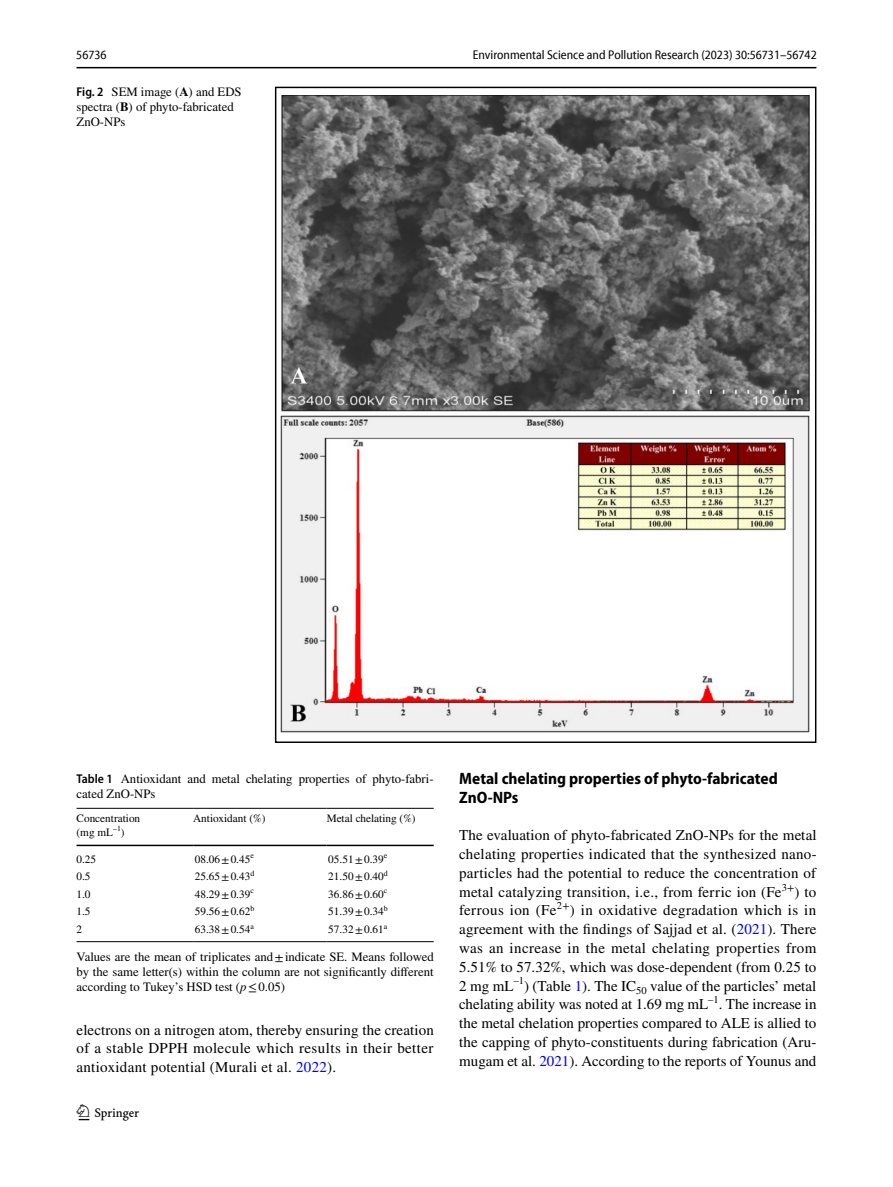
<style>
.page{position:relative;width:893px;height:1187px;background:#fff}
.page>*{position:absolute;margin:0;border:0;box-sizing:border-box;transform-origin:0 0}
.t1{font:22.5px "Springnew Regular 2";color:#000}
.t2{font:700 semi-condensed 16.5px/18.8px "Myriad Pro";color:#000}
.t3{font:15px/18.8px "STIX";letter-spacing:.01em;color:#000;text-align:justify}
.t4{font:12.75px/15px "STIX";color:#000}
.t5{font:semi-condensed 12.75px "Myriad Pro Unic";color:#000}
.t6{font:11.25px/13.5px "STIX";color:#000}
.s1{font-family:"Myriad Pro";font-weight:600;font-stretch:semi-condensed}
.s2{font-weight:700}
.s3{font-style:italic}
.s4{color:#00f}
</style>
<div class="page">
<hr style="left:77px;top:67px;width:739px;height:1px;background:#000">
<img style="left:281px;top:95px;width:529px;height:637px">
<hr style="left:77px;top:807px;width:116px;height:1px;background:#000">
<hr style="left:77px;top:844px;width:116px;height:2px;background:#000">
<hr style="left:193px;top:807px;width:134px;height:1px;background:#000">
<hr style="left:193px;top:844px;width:134px;height:2px;background:#000">
<hr style="left:327px;top:807px;width:107px;height:1px;background:#000">
<hr style="left:327px;top:844px;width:107px;height:2px;background:#000">
<hr style="left:77px;top:941px;width:116px;height:1px;background:#000">
<hr style="left:193px;top:941px;width:134px;height:1px;background:#000">
<hr style="left:327px;top:941px;width:107px;height:1px;background:#000">
<p class="t5" style="left:76px;top:50px;width:32px">56736</p>
<p class="t5" style="left:473px;top:50px;width:346px">Environmental Science and Pollution Research (2023) 30:56731–56742</p>
<p class="t4" style="left:77px;top:85px;width:167px"><span class="s1">Fig. 2</span> SEM image (<span class="s2">A</span>) and EDS spectra (<span class="s2">B</span>) of phyto-fabricated<br>ZnO-NPs</p>
<p class="t4" style="left:77px;top:771px;width:359px"><span class="s1">Table 1</span> Antioxidant and metal chelating properties of phyto-fabri&shy;cated ZnO-NPs</p>
<p class="t6" style="left:77px;top:812px;width:65px">Concentration (mg mL<sup>–1</sup>)</p>
<p class="t6" style="left:193px;top:812px;width:74px">Antioxidant (%)</p>
<p class="t6" style="left:327px;top:812px;width:90px">Metal chelating (%)</p>
<p class="t6" style="left:77px;top:852px;width:21px">0.25</p>
<p class="t6" style="left:195px;top:852px;width:61px">08.06±0.45<sup>e</sup></p>
<p class="t6" style="left:328px;top:852px;width:61px">05.51±0.39<sup>e</sup></p>
<p class="t6" style="left:77px;top:870px;width:16px">0.5</p>
<p class="t6" style="left:195px;top:870px;width:61px">25.65±0.43<sup>d</sup></p>
<p class="t6" style="left:328px;top:870px;width:61px">21.50±0.40<sup>d</sup></p>
<p class="t6" style="left:77px;top:888px;width:16px">1.0</p>
<p class="t6" style="left:195px;top:888px;width:61px">48.29±0.39<sup>c</sup></p>
<p class="t6" style="left:328px;top:888px;width:61px">36.86±0.60<sup>c</sup></p>
<p class="t6" style="left:77px;top:905px;width:16px">1.5</p>
<p class="t6" style="left:195px;top:905px;width:61px">59.56±0.62<sup>b</sup></p>
<p class="t6" style="left:328px;top:905px;width:61px">51.39±0.34<sup>b</sup></p>
<p class="t6" style="left:77px;top:923px;width:7px">2</p>
<p class="t6" style="left:195px;top:923px;width:61px">63.38±0.54<sup>a</sup></p>
<p class="t6" style="left:328px;top:923px;width:61px">57.32±0.61<sup>a</sup></p>
<p class="t4" style="left:77px;top:950px;width:359px;text-align:justify">Values are the mean of triplicates and±indicate SE. Means followed by the same letter(s) within the column are not significantly different according to Tukey’s HSD test (<span class="s3">p</span>≤0.05)</p>
<p class="t3" style="left:77px;top:1021px;width:359px">electrons on a nitrogen atom, thereby ensuring the creation of a stable DPPH molecule which results in their better antioxidant potential (Murali et al. <span class="s4">2022</span>).</p>
<h1 class="t1" style="left:79px;top:1104px;width:62px">1 3</h1>
<p class="t2" style="left:459px;top:769px;width:320px">Metal chelating properties of phyto‑fabricated<br>ZnO‑NPs</p>
<p class="t3" style="left:459px;top:827px;width:359px">The evaluation of phyto-fabricated ZnO-NPs for the metal chelating properties indicated that the synthesized nano&shy;particles had the potential to reduce the concentration of metal catalyzing transition, i.e., from ferric ion (Fe<sup>3+</sup>) to ferrous ion (Fe<sup>2+</sup>) in oxidative degradation which is in agreement with the findings of Sajjad et al. (<span class="s4">2021</span>). There was an increase in the metal chelating properties from 5.51% to 57.32%, which was dose-dependent (from 0.25 to 2 mg mL<sup>–1</sup>) (Table <span class="s4">1</span>). The IC<sub>50</sub> value of the particles’ metal chelating ability was noted at 1.69 mg mL<sup>–1</sup>. The increase in the metal chelation properties compared to ALE is allied to the capping of phyto-constituents during fabrication (Aru&shy;mugam et al. <span class="s4">2021</span>). According to the reports of Younus and</p>
</div>
